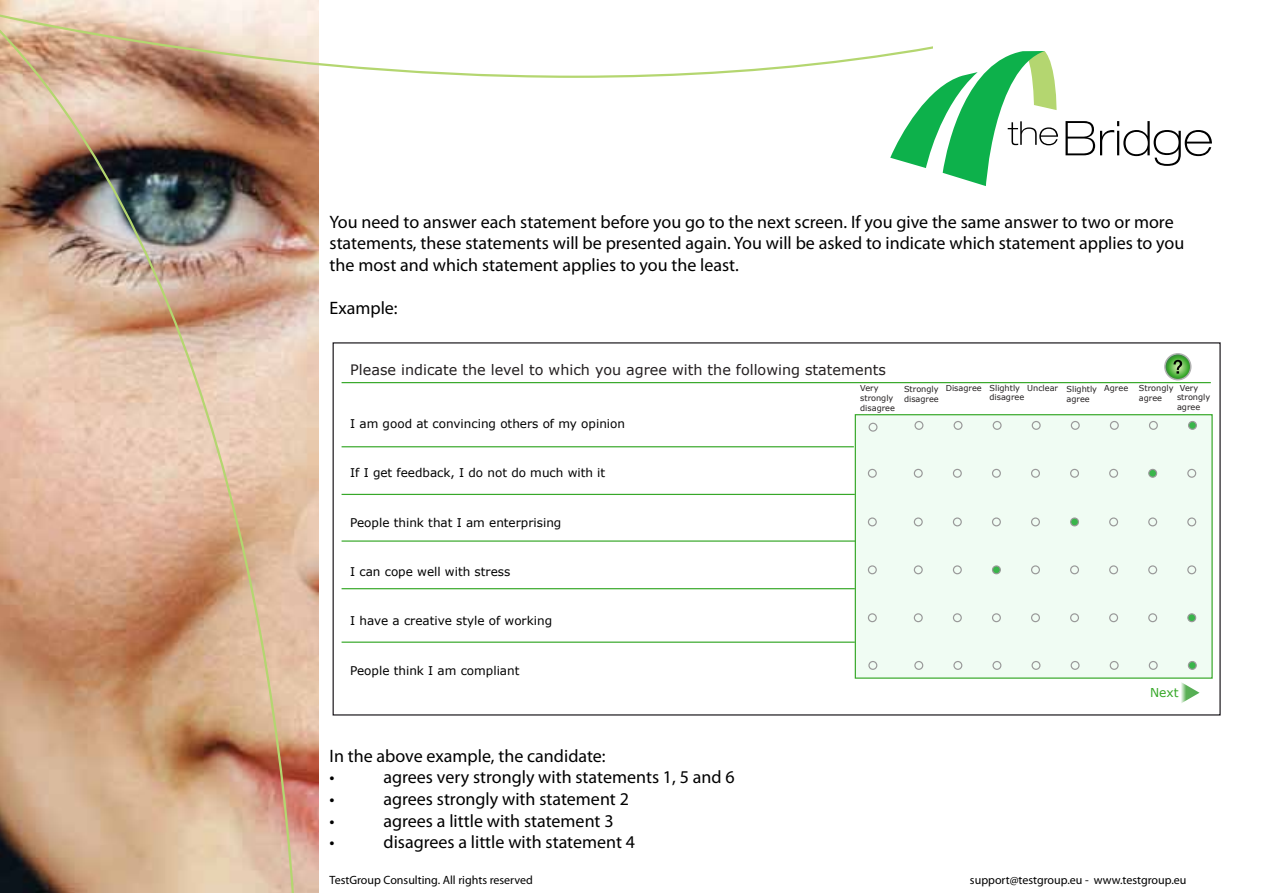
<style>
.page{position:relative;width:1263px;height:893px;background:#fff}
.page>*{position:absolute;margin:0;border:0;box-sizing:border-box;transform-origin:0 0}
.t1{font:18px/21.6px "Myriad Pro";color:#000}
.t2{font:14.4px "Verdana";color:#231f20}
.t3{font:12.3px "Verdana";color:#37a829}
.t4{font:12px "Verdana";color:#000}
.t5{font:12px "Myriad Pro";color:#000}
.t6{font:8.1px/9.8px "Verdana";color:#231f20}
</style>
<div class="page">
<img style="left:301px;top:116px;width:18px;height:777px">
<img style="left:0;top:116px;width:301px;height:777px">
<svg style="left:0;top:0;width:933px;height:116px"></svg>
<div style="left:855px;top:415px;width:357px;height:263px;background:#f0fcf3"></div>
<div style="left:855px;top:414px;width:358px;height:265px;border:1px solid #37a829"></div>
<div style="left:868px;top:423px;width:10px;height:9px;border:1px solid #999;border-radius:50%"></div>
<div style="left:914px;top:421px;width:9px;height:9px;border:1px solid #999;border-radius:50%"></div>
<div style="left:953px;top:421px;width:9px;height:9px;border:1px solid #999;border-radius:50%"></div>
<div style="left:1071px;top:421px;width:9px;height:9px;border:1px solid #999;border-radius:50%"></div>
<div style="left:1032px;top:421px;width:9px;height:9px;border:1px solid #999;border-radius:50%"></div>
<div style="left:993px;top:421px;width:8px;height:9px;border:1px solid #999;border-radius:50%"></div>
<div style="left:1188px;top:421px;width:8px;height:8px;background:#39b54a;border-radius:50%"></div>
<div style="left:1188px;top:421px;width:9px;height:9px;border:1px solid #999;border-radius:50%"></div>
<div style="left:1149px;top:421px;width:9px;height:9px;border:1px solid #999;border-radius:50%"></div>
<div style="left:1110px;top:421px;width:9px;height:9px;border:1px solid #999;border-radius:50%"></div>
<div style="left:868px;top:469px;width:9px;height:9px;border:1px solid #999;border-radius:50%"></div>
<div style="left:914px;top:469px;width:9px;height:9px;border:1px solid #999;border-radius:50%"></div>
<div style="left:953px;top:469px;width:9px;height:9px;border:1px solid #999;border-radius:50%"></div>
<div style="left:1070px;top:469px;width:9px;height:9px;border:1px solid #999;border-radius:50%"></div>
<div style="left:1031px;top:469px;width:9px;height:9px;border:1px solid #999;border-radius:50%"></div>
<div style="left:992px;top:469px;width:9px;height:9px;border:1px solid #999;border-radius:50%"></div>
<div style="left:1187px;top:469px;width:9px;height:9px;border:1px solid #999;border-radius:50%"></div>
<div style="left:1149px;top:469px;width:7px;height:8px;background:#39b54a;border-radius:50%"></div>
<div style="left:1148px;top:469px;width:9px;height:9px;border:1px solid #999;border-radius:50%"></div>
<div style="left:1109px;top:469px;width:9px;height:9px;border:1px solid #999;border-radius:50%"></div>
<div style="left:868px;top:517px;width:9px;height:9px;border:1px solid #999;border-radius:50%"></div>
<div style="left:914px;top:517px;width:9px;height:9px;border:1px solid #999;border-radius:50%"></div>
<div style="left:953px;top:517px;width:9px;height:9px;border:1px solid #999;border-radius:50%"></div>
<div style="left:1071px;top:518px;width:7px;height:8px;background:#39b54a;border-radius:50%"></div>
<div style="left:1070px;top:517px;width:9px;height:9px;border:1px solid #999;border-radius:50%"></div>
<div style="left:1031px;top:517px;width:9px;height:9px;border:1px solid #999;border-radius:50%"></div>
<div style="left:992px;top:517px;width:9px;height:9px;border:1px solid #999;border-radius:50%"></div>
<div style="left:1187px;top:517px;width:9px;height:9px;border:1px solid #999;border-radius:50%"></div>
<div style="left:1148px;top:517px;width:9px;height:9px;border:1px solid #999;border-radius:50%"></div>
<div style="left:1109px;top:517px;width:9px;height:9px;border:1px solid #999;border-radius:50%"></div>
<div style="left:868px;top:565px;width:9px;height:9px;border:1px solid #999;border-radius:50%"></div>
<div style="left:914px;top:565px;width:9px;height:9px;border:1px solid #999;border-radius:50%"></div>
<div style="left:953px;top:565px;width:9px;height:9px;border:1px solid #999;border-radius:50%"></div>
<div style="left:1070px;top:565px;width:9px;height:9px;border:1px solid #999;border-radius:50%"></div>
<div style="left:1031px;top:565px;width:9px;height:9px;border:1px solid #999;border-radius:50%"></div>
<div style="left:992px;top:566px;width:8px;height:8px;background:#39b54a;border-radius:50%"></div>
<div style="left:992px;top:565px;width:9px;height:9px;border:1px solid #999;border-radius:50%"></div>
<div style="left:1187px;top:565px;width:9px;height:9px;border:1px solid #999;border-radius:50%"></div>
<div style="left:1148px;top:565px;width:9px;height:9px;border:1px solid #999;border-radius:50%"></div>
<div style="left:1109px;top:565px;width:9px;height:9px;border:1px solid #999;border-radius:50%"></div>
<div style="left:868px;top:613px;width:9px;height:9px;border:1px solid #999;border-radius:50%"></div>
<div style="left:914px;top:613px;width:9px;height:9px;border:1px solid #999;border-radius:50%"></div>
<div style="left:953px;top:613px;width:9px;height:9px;border:1px solid #999;border-radius:50%"></div>
<div style="left:1070px;top:613px;width:9px;height:9px;border:1px solid #999;border-radius:50%"></div>
<div style="left:1031px;top:613px;width:9px;height:9px;border:1px solid #999;border-radius:50%"></div>
<div style="left:992px;top:613px;width:9px;height:9px;border:1px solid #999;border-radius:50%"></div>
<div style="left:1188px;top:614px;width:8px;height:8px;background:#39b54a;border-radius:50%"></div>
<div style="left:1187px;top:613px;width:9px;height:9px;border:1px solid #999;border-radius:50%"></div>
<div style="left:1148px;top:613px;width:9px;height:9px;border:1px solid #999;border-radius:50%"></div>
<div style="left:1109px;top:613px;width:9px;height:9px;border:1px solid #999;border-radius:50%"></div>
<div style="left:868px;top:661px;width:9px;height:9px;border:1px solid #999;border-radius:50%"></div>
<div style="left:914px;top:661px;width:9px;height:9px;border:1px solid #999;border-radius:50%"></div>
<div style="left:953px;top:661px;width:9px;height:9px;border:1px solid #999;border-radius:50%"></div>
<div style="left:1070px;top:661px;width:9px;height:9px;border:1px solid #999;border-radius:50%"></div>
<div style="left:1031px;top:661px;width:9px;height:9px;border:1px solid #999;border-radius:50%"></div>
<div style="left:992px;top:661px;width:9px;height:9px;border:1px solid #999;border-radius:50%"></div>
<div style="left:1188px;top:661px;width:8px;height:8px;background:#39b54a;border-radius:50%"></div>
<div style="left:1188px;top:661px;width:9px;height:9px;border:1px solid #999;border-radius:50%"></div>
<div style="left:1149px;top:661px;width:9px;height:9px;border:1px solid #999;border-radius:50%"></div>
<div style="left:1110px;top:661px;width:9px;height:9px;border:1px solid #999;border-radius:50%"></div>
<hr style="left:342px;top:446px;width:512px;height:1px;background:#37a829">
<hr style="left:342px;top:382px;width:869px;height:1px;background:#37a829">
<hr style="left:342px;top:494px;width:513px;height:1px;background:#37a829">
<hr style="left:342px;top:540px;width:514px;height:2px;background:#37a829">
<hr style="left:342px;top:588px;width:513px;height:1px;background:#37a829">
<hr style="left:342px;top:642px;width:513px;height:1px;background:#37a829">
<svg style="left:1165px;top:354px;width:26px;height:26px"></svg>
<div style="left:1164px;top:353px;width:27px;height:27px;border:1px solid #b2b2b2;border-radius:50%"></div>
<svg style="left:1173px;top:360px;width:9px;height:14px"></svg>
<svg style="left:1181px;top:682px;width:18px;height:21px"></svg>
<svg style="left:1065px;top:121px;width:147px;height:45px"></svg>
<svg style="left:890px;top:51px;width:168px;height:135px"></svg>
<p class="t1" style="left:330px;top:211px;width:856px">You need to answer each statement before you go to the next screen. If you give the same answer to two or more statements, these statements will be presented again. You will be asked to indicate which statement applies to you the most and which statement applies to you the least.</p>
<p class="t1" style="left:330px;top:297px;width:70px">Example:</p>
<p class="t2" style="left:350px;top:360px;width:537px">Please indicate the level to which you agree with the following statements</p>
<p class="t4" style="left:350px;top:416px;width:276px">I am good at convincing others of my opinion</p>
<p class="t4" style="left:350px;top:465px;width:257px">If I get feedback, I do not do much with it</p>
<p class="t4" style="left:350px;top:515px;width:213px">People think that I am enterprising</p>
<p class="t4" style="left:350px;top:564px;width:162px">I can cope well with stress</p>
<p class="t4" style="left:350px;top:613px;width:203px">I have a creative style of working</p>
<p class="t4" style="left:350px;top:663px;width:171px">People think I am compliant</p>
<p class="t1" style="left:330px;top:745px;width:278px">In the above example, the candidate: •</p>
<p class="t1" style="left:384px;top:766px;width:353px">agrees very strongly with statements 1, 5 and 6</p>
<p class="t6" style="left:904px;top:384px;width:36px">Strongly disagree</p>
<p class="t6" style="left:989px;top:383px;width:36px">Slightly disagree</p>
<p class="t6" style="left:1139px;top:383px;width:36px">Strongly agree</p>
<p class="t6" style="left:1177px;top:383px;width:35px;text-indent:3px">Very strongly agree</p>
<p class="t6" style="left:860px;top:383px;width:20px">Very</p>
<p class="t6" style="left:946px;top:383px;width:37px">Disagree</p>
<p class="t6" style="left:860px;top:393px;width:36px">strongly disagree</p>
<p class="t6" style="left:1027px;top:383px;width:102px;line-height:10.4px;text-align:center">Unclear Slightly Agree agree</p>
<p class="t3" style="left:1150px;top:684px;width:30px">Next</p>
<p class="t1" style="left:330px;top:788px;width:7px">•</p>
<p class="t1" style="left:384px;top:788px;width:247px">agrees strongly with statement 2</p>
<p class="t1" style="left:330px;top:809px;width:7px">•</p>
<p class="t1" style="left:384px;top:809px;width:232px">agrees a little with statement 3</p>
<p class="t1" style="left:330px;top:831px;width:7px">•</p>
<p class="t1" style="left:384px;top:831px;width:253px">disagrees a little with statement 4</p>
<p class="t5" style="left:330px;top:873px;width:205px">TestGroup Consulting. All rights reserved</p>
<p class="t5" style="left:970px;top:873px;width:218px">support@testgroup.eu - www.testgroup.eu</p>
</div>
